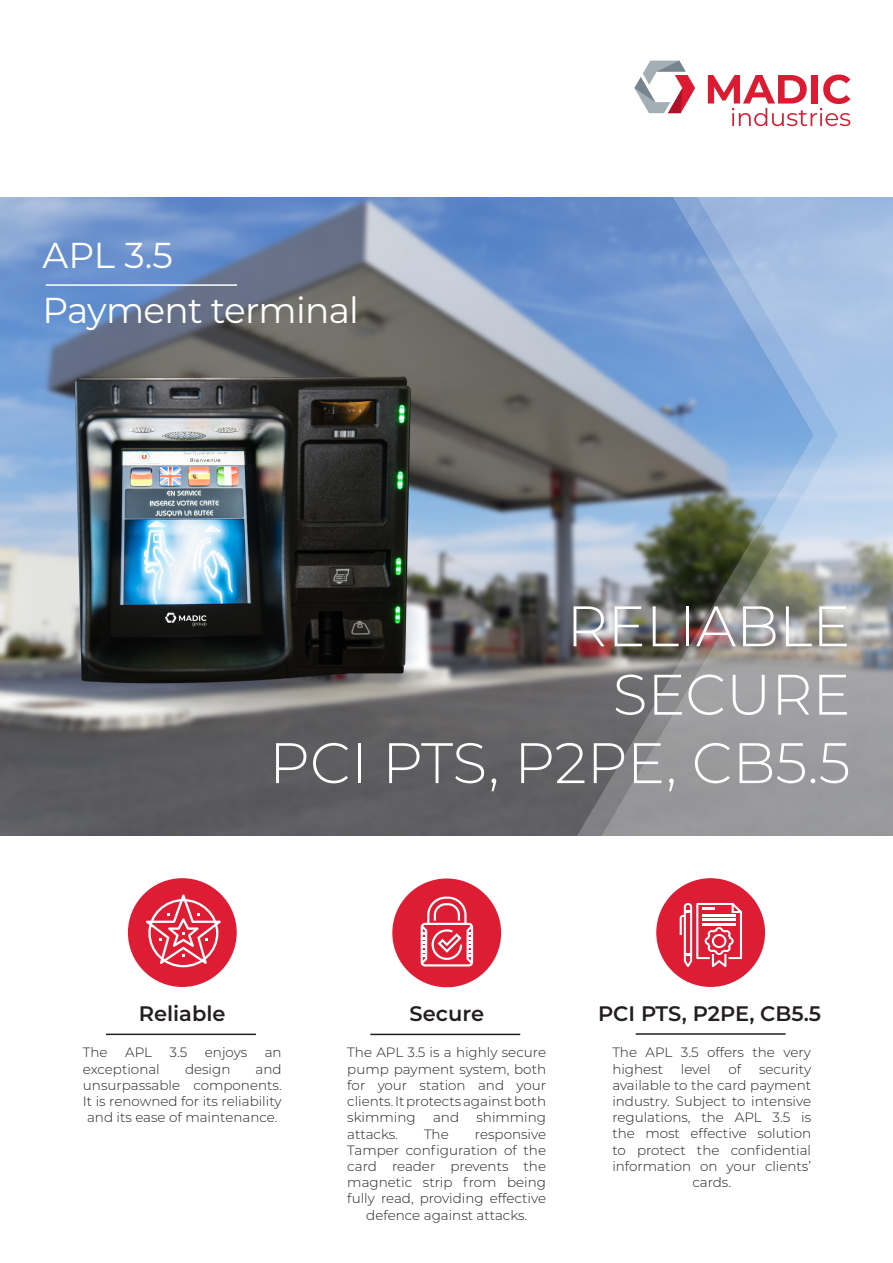
<style>
.page{position:relative;width:893px;height:1263px;background:#fff}
.page>*{position:absolute;margin:0;border:0;box-sizing:border-box;transform-origin:0 0}
.t1{font:300 57px "Montserrat";color:#fff}
.t2{font:36px "Montserrat";letter-spacing:-.02em;color:#fff}
.t3{font:600 21px "Montserrat";color:#231f20}
.t4{font:300 13.5px/16.2px "Montserrat";color:#231f20;text-align:justify}
</style>
<div class="page">
<img style="left:0;top:198px;width:577px;height:638px">
<img style="left:577px;top:198px;width:316px;height:638px">
<div style="left:128px;top:878px;width:109px;height:109px;background:#de1d34;border-radius:50%"></div>
<div style="left:656px;top:878px;width:109px;height:109px;background:#de1d34;border-radius:50%"></div>
<div style="left:392px;top:878px;width:109px;height:109px;background:#de1d34;border-radius:50%"></div>
<hr style="left:636px;top:1033px;width:150px;height:2px;background:#231f20">
<hr style="left:370px;top:1034px;width:150px;height:1px;background:#231f20">
<hr style="left:106px;top:1033px;width:150px;height:2px;background:#231f20">
<img style="left:4px;top:310px;width:486px;height:439px">
<svg style="left:421px;top:896px;width:52px;height:70px"></svg>
<svg style="left:680px;top:903px;width:62px;height:64px"></svg>
<hr style="left:702px;top:915px;width:34px;height:2px;background:#fff">
<hr style="left:702px;top:919px;width:34px;height:2px;background:#fff">
<hr style="left:702px;top:923px;width:34px;height:2px;background:#fff">
<svg style="left:146px;top:894px;width:75px;height:73px"></svg>
<hr style="left:46px;top:284px;width:191px;height:2px;background:#fff">
<svg style="left:634px;top:61px;width:61px;height:52px"></svg>
<svg style="left:708px;top:75px;width:142px;height:51px"></svg>
<p class="t2" style="left:43px;top:230px;width:132px">APL 3.5</p>
<p class="t2" style="left:43px;top:285px;width:318px">Payment terminal</p>
<p class="t1" style="left:567px;top:587px;width:285px">RELIABLE</p>
<p class="t1" style="left:613px;top:656px;width:239px">SECURE</p>
<p class="t1" style="left:269px;top:724px;width:583px">PCI PTS, P2PE, CB5.5</p>
<p class="t3" style="left:139px;top:998px;width:88px">Reliable</p>
<p class="t3" style="left:410px;top:998px;width:76px">Secure</p>
<p class="t3" style="left:598px;top:998px;width:225px">PCI PTS, P2PE, CB5.5</p>
<p class="t4" style="left:83px;top:1044px;width:26px">The</p>
<p class="t4" style="left:125px;top:1044px;width:28px">APL</p>
<p class="t4" style="left:170px;top:1044px;width:19px">3.5</p>
<p class="t4" style="left:205px;top:1044px;width:44px">enjoys</p>
<p class="t4" style="left:265px;top:1044px;width:18px">an</p>
<p class="t4" style="left:83px;top:1060px;width:78px">exceptional</p>
<p class="t4" style="left:185px;top:1060px;width:47px">design</p>
<p class="t4" style="left:256px;top:1060px;width:28px">and</p>
<p class="t4" style="left:83px;top:1076px;width:200px">unsurpassable components.</p>
<p class="t4" style="left:83px;top:1093px;width:200px">It is renowned for its reliability</p>
<p class="t4" style="left:87px;top:1109px;width:192px">and its ease of maintenance.</p>
<p class="t4" style="left:347px;top:1044px;width:200px">The APL 3.5 is a highly secure pump payment system, both for your station and your clients. It protects against both skimming</p>
<p class="t4" style="left:433px;top:1109px;width:28px">and</p>
<p class="t4" style="left:476px;top:1109px;width:71px">shimming</p>
<p class="t4" style="left:347px;top:1125px;width:52px">attacks.</p>
<p class="t4" style="left:424px;top:1125px;width:26px">The</p>
<p class="t4" style="left:475px;top:1125px;width:73px">responsive</p>
<p class="t4" style="left:347px;top:1141px;width:200px">Tamper configuration of the</p>
<p class="t4" style="left:347px;top:1157px;width:200px">card reader prevents the</p>
<p class="t4" style="left:347px;top:1174px;width:200px">magnetic strip from being</p>
<p class="t4" style="left:347px;top:1190px;width:200px">fully read, providing effective</p>
<p class="t4" style="left:366px;top:1206px;width:162px">defence against attacks.</p>
<p class="t4" style="left:612px;top:1044px;width:200px">The APL 3.5 offers the very highest</p>
<p class="t4" style="left:681px;top:1060px;width:31px">level</p>
<p class="t4" style="left:728px;top:1060px;width:14px">of</p>
<p class="t4" style="left:759px;top:1060px;width:54px">security</p>
<p class="t4" style="left:612px;top:1076px;width:200px">available to the card payment</p>
<p class="t4" style="left:612px;top:1093px;width:200px">industry. Subject to intensive</p>
<p class="t4" style="left:612px;top:1109px;width:200px">regulations, the APL 3.5 is</p>
<p class="t4" style="left:612px;top:1125px;width:200px">the most effective solution</p>
<p class="t4" style="left:612px;top:1141px;width:200px">to protect the confidential</p>
<p class="t4" style="left:612px;top:1157px;width:200px">information on your clients’</p>
<p class="t4" style="left:692px;top:1174px;width:40px">cards.</p>
</div>
